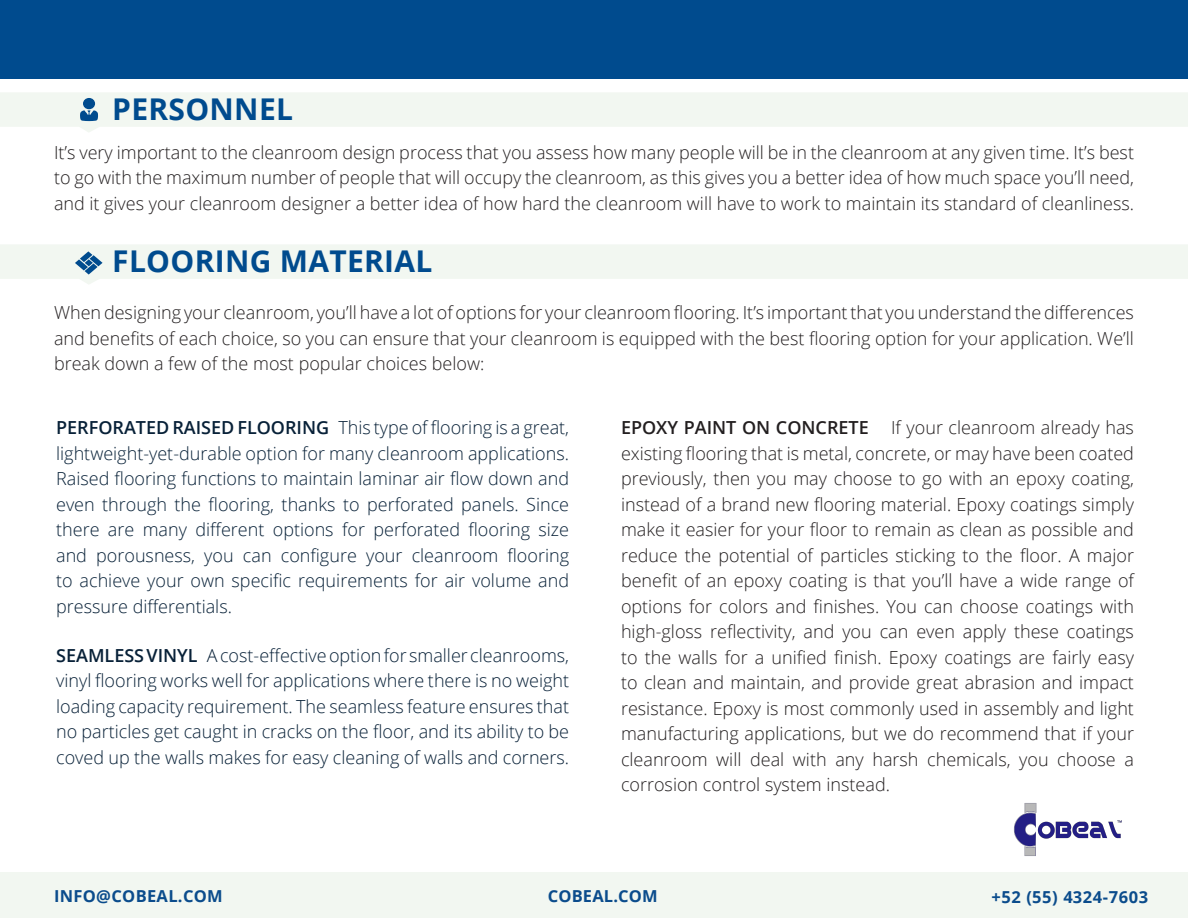
<style>
.page{position:relative;width:1188px;height:918px;background:#fff}
.page>*{position:absolute;margin:0;border:0;box-sizing:border-box;transform-origin:0 0}
.t1{font:700 30px "Open Sans";letter-spacing:.01em;color:#004b8e}
.t2{font:300 18px/25.5px "Open Sans";color:#231f20;text-align:justify}
.t3{font:300 18px/25.5px "Open Sans";color:#082138;text-align:justify}
.t4{font:700 16.5px "Open Sans";letter-spacing:.02em;color:#0b4c8c}
.t5{font:700 16.5px "Open Sans";letter-spacing:.04em;color:#0b4c8c}
.s1{font-weight:600}
.s2{font-style:inherit}
</style>
<div class="page">
<div style="left:0;top:0;width:1188px;height:79px;background:#004b8e"></div>
<svg style="left:0;top:93px;width:1188px;height:39px;fill:#f2f7f1"></svg>
<svg style="left:0;top:245px;width:1188px;height:39px;fill:#f2f7f1"></svg>
<svg style="left:80px;top:110px;width:18px;height:11px"></svg>
<div style="left:83px;top:98px;width:12px;height:11px;background:#004b8e;border-radius:50%"></div>
<svg style="left:75px;top:251px;width:28px;height:24px"></svg>
<div style="left:0;top:873px;width:1188px;height:45px;background:#f2f7f1"></div>
<img style="left:1013px;top:803px;width:109px;height:53px">
<p class="t1" style="left:112px;top:88px;width:182px">PERSONNEL</p>
<p class="t2" style="left:54px;top:139px;width:1082px">It’s very important to the cleanroom design process that you assess how many people will be in the cleanroom at any given time. It’s best to go with the maximum number of people that will occupy the cleanroom, as this gives you a better idea of how much space you’ll need, and it gives your cleanroom designer a better idea of how hard the cleanroom will have to work to maintain its standard of cleanliness.</p>
<p class="t1" style="left:112px;top:240px;width:322px">FLOORING MATERIAL</p>
<p class="t2" style="left:54px;top:300px;width:1082px">When designing your cleanroom, you’ll have a lot of options for your cleanroom flooring. It’s important that you understand the differences and benefits of each choice, so you can ensure that your cleanroom is equipped with the best flooring option for your application. We’ll break down a few of the most popular choices below:</p>
<p class="t3" style="left:56px;top:414px;width:515px"><span class="s1">PERFORATED RAISED FLOORING</span> This type of flooring is a great, lightweight-yet-durable option for many cleanroom applications.<br>Raised flooring functions to maintain laminar air flow down and even through the flooring, thanks to perforated panels. Since there are many different options for perforated flooring size and porousness, you can configure your cleanroom flooring to achieve your own specific requirements for air volume and pressure differentials.</p>
<p class="t3" style="left:56px;top:642px;width:515px"><span class="s1">SEAMLESS VINYL</span> A cost-effective option for smaller cleanrooms, vinyl flooring works well for applications where there is no weight loading capacity requirement. The seamless feature ensures that no particles get caught in cracks on the floor, and its ability to be coved up the walls makes for easy cleaning of walls and corners.</p>
<p class="t2" style="left:621px;top:414px;width:515px"><span class="s1">EPOXY PAINT ON CONCRETE</span> If your cleanroom already has existing flooring that is metal, concrete, or may have been coated previously, then you may choose to go with an epoxy coating, instead of a brand new flooring material. Epoxy coatings simply make it easier for your floor to remain as clean as possible and reduce the potential of particles sticking to the floor. A major benefit of an epoxy coating is that you’ll have a wide range of options for colors and finishes. You can choose coatings with high-gloss reflectivity, and you can even apply these coatings to the walls for a unified finish. Epoxy coatings are fairly easy to clean and maintain, and provide great abrasion and impact resistance. Epoxy is most commonly used in assembly and light manufacturing applications, but we do recommend that if your cleanroom will deal with any harsh chemicals, you choose a corrosion control system instead.</p>
<p class="t4" style="left:54px;top:885px;width:170px"><span class="s2">INFO@</span>COBEAL.COM</p>
<p class="t4" style="left:548px;top:884px;width:112px">COBEAL.COM</p>
<p class="t5" style="left:991px;top:885px;width:158px">+52 (55) 4324-7603</p>
</div>
